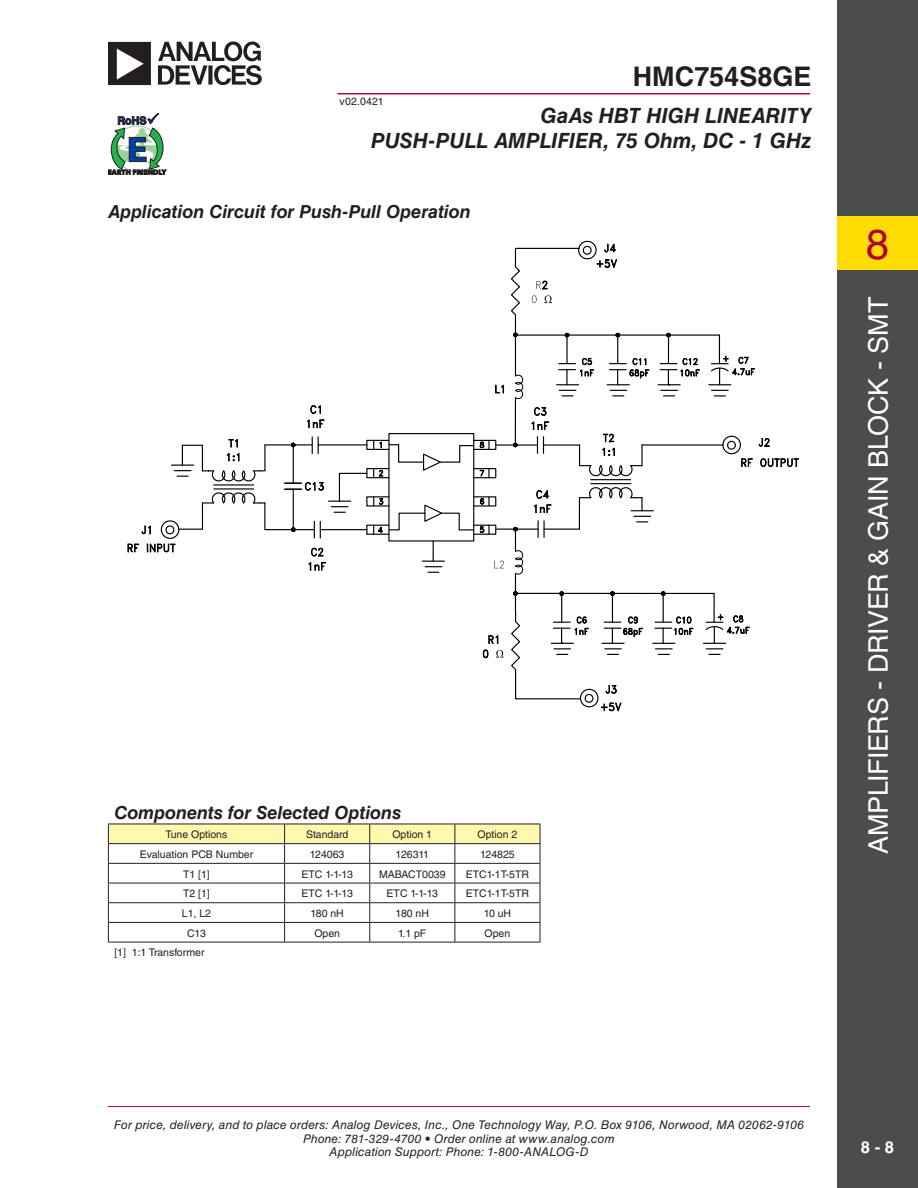
<style>
.page{position:relative;width:918px;height:1188px;background:#fff}
.page>*{position:absolute;margin:0;border:0;box-sizing:border-box;transform-origin:0 0}
.t1{font:42px "Helvetica LT Std";color:#b30437}
.t2{font:27px "Helvetica LT Std";letter-spacing:-.015em;color:#fff}
.t3{font:700 27px "Helvetica LT Std";letter-spacing:.005em;color:#231f20}
.t4{font:italic 700 21px/25.2px "Helvetica LT Std";letter-spacing:.005em;color:#231f20;text-align:right}
.t5{font:italic 700 18px "Helvetica LT Std";letter-spacing:-.005em;color:#231f20}
.t6{font:700 16.5px "Helvetica LT Std";color:#fff}
.t7{font:italic 12px/13.5px "Helvetica LT Std";letter-spacing:.01em;color:#231f20;text-align:center}
.t8{font:10.5px "Helvetica LT Std";color:#231f20}
</style>
<div class="page">
<hr style="left:108px;top:1106px;width:702px;height:1px;background:#b30437">
<hr style="left:338px;top:93px;width:472px;height:1px;background:#b30437">
<svg style="left:108px;top:113px;width:58px;height:62px"></svg>
<div style="left:837px;top:0;width:81px;height:1188px;background:#4b4c4d"></div>
<div style="left:837px;top:216px;width:81px;height:54px;background:#ffdc01"></div>
<svg style="left:108px;top:41px;width:154px;height:44px"></svg>
<svg style="left:127px;top:240px;width:672px;height:472px"></svg>
<svg style="left:108px;top:824px;width:433px;height:118px"></svg>
<hr style="left:108px;top:942px;width:177px;height:1px;background:#231f20">
<hr style="left:285px;top:942px;width:85px;height:1px;background:#231f20">
<hr style="left:370px;top:942px;width:85px;height:1px;background:#231f20">
<hr style="left:455px;top:942px;width:85px;height:1px;background:#231f20">
<p class="t3" style="left:633px;top:60px;width:180px">HMC754S8GE</p>
<p class="t8" style="left:340px;top:95px;width:46px">v02.0421</p>
<p class="t4" style="left:371px;top:103px;width:442px">GaAs HBT HIGH LINEARITY<br>PUSH-PULL AMPLIFIER, 75 Ohm, DC - 1 GHz</p>
<p class="t5" style="left:108px;top:201px;width:364px">Application Circuit for Push-Pull Operation</p>
<p class="t5" style="left:114px;top:801px;width:288px">Components for Selected Options</p>
<p class="t8" style="left:166px;top:828px;width:63px">Tune Options</p>
<p class="t8" style="left:306px;top:828px;width:44px">Standard</p>
<p class="t8" style="left:392px;top:828px;width:41px">Option 1</p>
<p class="t8" style="left:478px;top:828px;width:41px">Option 2</p>
<p class="t8" style="left:140px;top:848px;width:115px">Evaluation PCB Number</p>
<p class="t8" style="left:310px;top:848px;width:36px">124063</p>
<p class="t8" style="left:396px;top:848px;width:35px">126311</p>
<p class="t8" style="left:480px;top:848px;width:36px">124825</p>
<p class="t8" style="left:183px;top:868px;width:28px">T1 [1]</p>
<p class="t8" style="left:301px;top:868px;width:53px">ETC 1-1-13</p>
<p class="t8" style="left:379px;top:868px;width:68px">MABACT0039</p>
<p class="t8" style="left:466px;top:868px;width:65px">ETC1-1T-5TR</p>
<p class="t8" style="left:183px;top:888px;width:28px">T2 [1]</p>
<p class="t8" style="left:301px;top:888px;width:53px">ETC 1-1-13</p>
<p class="t8" style="left:387px;top:888px;width:53px">ETC 1-1-13</p>
<p class="t8" style="left:466px;top:888px;width:65px">ETC1-1T-5TR</p>
<p class="t8" style="left:182px;top:907px;width:31px">L1, L2</p>
<p class="t8" style="left:310px;top:907px;width:35px">180 nH</p>
<p class="t8" style="left:396px;top:907px;width:35px">180 nH</p>
<p class="t8" style="left:484px;top:907px;width:29px">10 uH</p>
<p class="t8" style="left:187px;top:927px;width:20px">C13</p>
<p class="t8" style="left:314px;top:927px;width:27px">Open</p>
<p class="t8" style="left:398px;top:927px;width:30px">1.1 pF</p>
<p class="t8" style="left:485px;top:927px;width:27px">Open</p>
<p class="t8" style="left:114px;top:947px;width:92px">[1] 1:1 Transformer</p>
<h1 class="t1" style="left:866px;top:220px;width:25px">8</h1>
<h2 class="t2" style="left:863px;top:854px;width:558px;rotate:-90deg">AMPLIFIERS - DRIVER &amp; GAIN BLOCK - SMT</h2>
<p class="t7" style="left:114px;top:1118px;width:692px">For price, delivery, and to place orders: Analog Devices, Inc., One Technology Way, P.O. Box 9106, Norwood, MA 02062-9106<br>Phone: 781-329-4700 • Order online at www.analog.com<br>Application Support: Phone: 1-800-ANALOG-D</p>
<h3 class="t6" style="left:861px;top:1137px;width:35px">8 - 8</h3>
</div>
